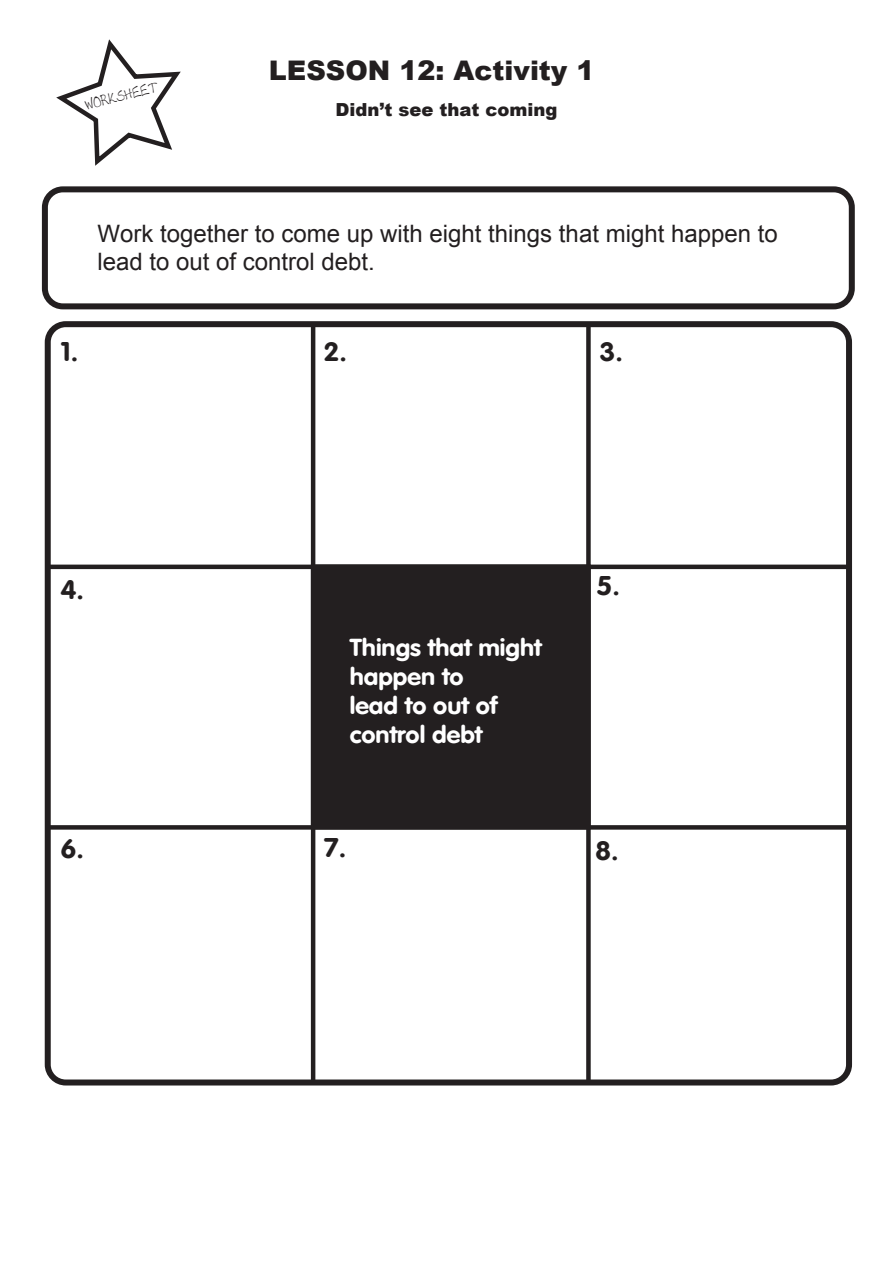
<style>
.page{position:relative;width:893px;height:1263px;background:#fff}
.page>*{position:absolute;margin:0;border:0;box-sizing:border-box;transform-origin:0 0}
.t1{font:900 27px "Arial";color:#231f20}
.t2{font:26.4px "VAG Rounded Bold";color:#231f20;scale:1.06 1}
.t3{font:24px/28.8px "Arial";color:#231f20}
.t4{font:24px/28.8px "VAG Rounded Bold";color:#fff;scale:1.06 1}
.t5{font:900 18px "Arial";color:#231f20}
.t6{font:16.8px "VAG Hand Written";color:#231f20}
</style>
<div class="page">
<svg style="left:56px;top:39px;width:125px;height:127px"></svg>
<div style="left:45px;top:321px;width:807px;height:764px;border:6px solid #231f20;border-radius:18px"></div>
<div style="left:42px;top:186px;width:813px;height:123px;border:6px solid #231f20;border-radius:18px"></div>
<hr style="left:311px;top:324px;width:4px;height:758px;background:#231f20">
<div style="left:586px;top:324px;width:5px;height:758px;background:#231f20"></div>
<hr style="left:47px;top:565px;width:801px;height:4px;background:#231f20">
<div style="left:47px;top:825px;width:801px;height:5px;background:#231f20"></div>
<div style="left:311px;top:564px;width:280px;height:265px;background:#231f20"></div>
<p class="t6" style="left:83px;top:95px;width:76px;rotate:-14deg">WORKSHEET</p>
<p class="t1" style="left:269px;top:51px;width:327px">LESSON 12: Activity 1</p>
<p class="t5" style="left:335px;top:96px;width:224px">Didn’t see that coming</p>
<p class="t3" style="left:97px;top:219px;width:682px">Work together to come up with eight things that might happen to lead to out of control debt.</p>
<p class="t2" style="left:60px;top:336px;width:18px">1.</p>
<p class="t2" style="left:323px;top:336px;width:24px">2.</p>
<p class="t2" style="left:600px;top:336px;width:24px">3.</p>
<p class="t2" style="left:60px;top:574px;width:24px">4.</p>
<p class="t2" style="left:597px;top:571px;width:24px">5.</p>
<p class="t4" style="left:350px;top:633px;width:183px">Things that might happen to<br>lead to out of control debt</p>
<p class="t2" style="left:60px;top:833px;width:24px">6.</p>
<p class="t2" style="left:324px;top:832px;width:23px">7.</p>
<p class="t2" style="left:595px;top:835px;width:24px">8.</p>
</div>
